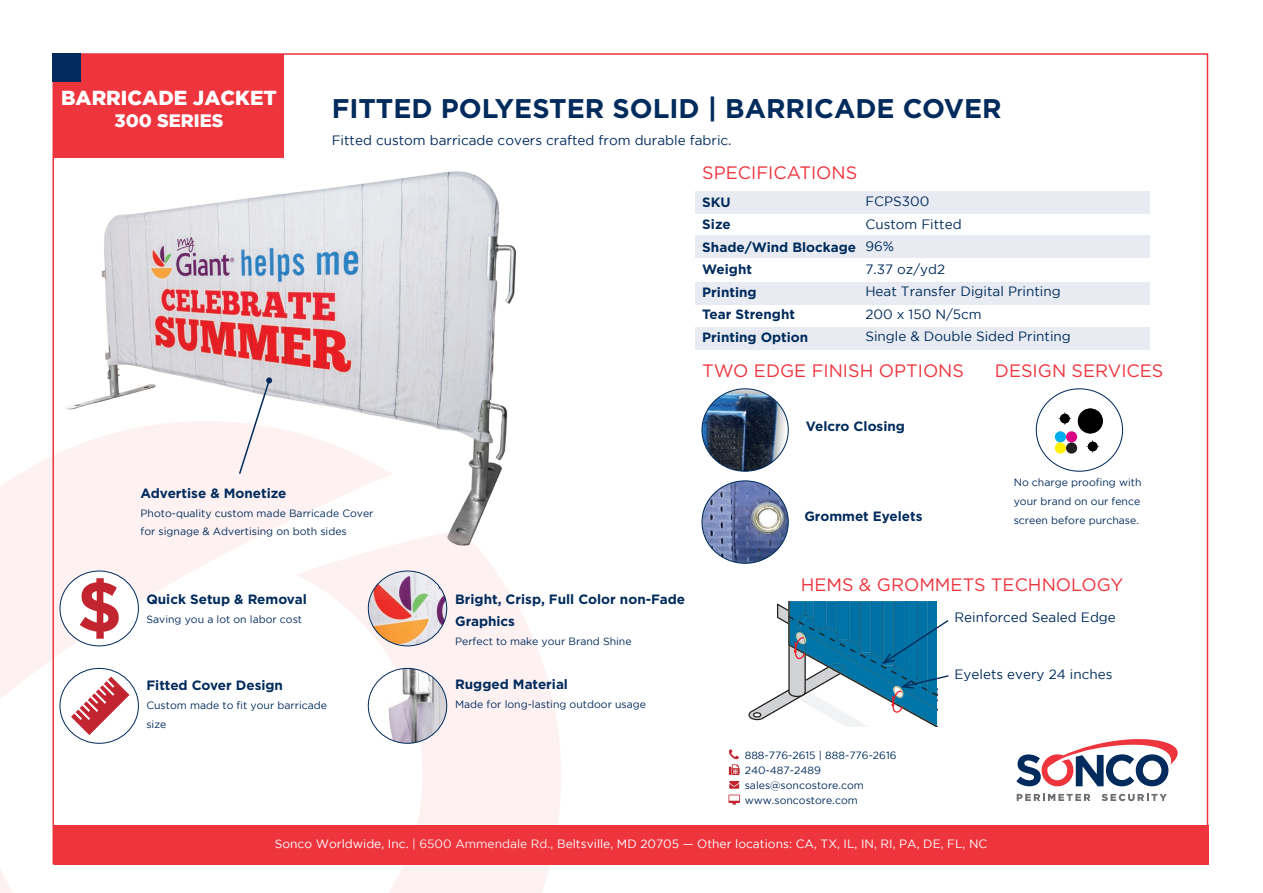
<style>
.page{position:relative;width:1263px;height:893px;background:#fff}
.page>*{position:absolute;margin:0;border:0;box-sizing:border-box;transform-origin:0 0}
.t1{font:700 27px "Gotham";color:#002b5c}
.t2{font:900 20.25px "Gotham";color:#fff}
.t3{font:18px "Gotham";color:#ee343d}
.t4{font:900 18px "Gotham";color:#fff}
.t5{font:700 13.5px/22.5px "Gotham";color:#002b5c}
.t6{font:13.5px "Gotham";color:#002b5c}
.t7{font:12px "Gotham";color:#fff}
.t8{font:10.5px/18.8px "Gotham";color:#002b5c}
</style>
<div class="page">
<div style="left:53px;top:54px;width:231px;height:103px;background:#ee343d"></div>
<div style="left:54px;top:824px;width:1155px;height:40px;background:#ee343d"></div>
<div style="left:52px;top:53px;width:29px;height:29px;background:#002b5c"></div>
<svg style="left:0;top:579px;width:561px;height:314px"></svg>
<svg style="left:1017px;top:794px;width:73px;height:7px"></svg>
<svg style="left:1102px;top:794px;width:65px;height:7px"></svg>
<svg style="left:1016px;top:739px;width:162px;height:47px"></svg>
<img style="left:0;top:83px;width:517px;height:496px">
<svg style="left:729px;top:749px;width:11px;height:26px"></svg>
<svg style="left:729px;top:781px;width:10px;height:8px"></svg>
<svg style="left:728px;top:795px;width:12px;height:9px"></svg>
<svg style="left:238px;top:377px;width:34px;height:99px"></svg>
<div style="left:60px;top:571px;width:78px;height:75px;background:#fff;border-radius:50%"></div>
<div style="left:60px;top:571px;width:79px;height:75px;border:1px solid #002b5c;border-radius:50%"></div>
<div style="left:60px;top:668px;width:78px;height:75px;background:#fff;border-radius:50%"></div>
<div style="left:60px;top:668px;width:79px;height:76px;border:1px solid #002b5c;border-radius:50%"></div>
<svg style="left:80px;top:578px;width:39px;height:61px"></svg>
<svg style="left:71px;top:677px;width:58px;height:58px"></svg>
<img style="left:368px;top:571px;width:79px;height:75px">
<div style="left:368px;top:571px;width:79px;height:75px;border:1px solid #002b5c;border-radius:50%"></div>
<img style="left:368px;top:668px;width:79px;height:75px">
<div style="left:368px;top:668px;width:79px;height:76px;border:1px solid #002b5c;border-radius:50%"></div>
<div style="left:695px;top:191px;width:455px;height:22px;background:#e8ebf2"></div>
<div style="left:695px;top:235px;width:455px;height:23px;background:#e8ebf2"></div>
<div style="left:695px;top:282px;width:455px;height:23px;background:#e8ebf2"></div>
<div style="left:695px;top:327px;width:455px;height:23px;background:#e8ebf2"></div>
<img style="left:703px;top:390px;width:85px;height:80px">
<img style="left:703px;top:482px;width:85px;height:81px">
<svg style="left:1078px;top:409px;width:25px;height:25px"></svg>
<div style="left:1078px;top:409px;width:25px;height:24px;background:#000;border-radius:50%"></div>
<svg style="left:1058px;top:412px;width:13px;height:13px"></svg>
<svg style="left:1086px;top:440px;width:13px;height:13px"></svg>
<div style="left:1055px;top:431px;width:11px;height:11px;background:#00aeef;border-radius:50%"></div>
<div style="left:1066px;top:431px;width:11px;height:11px;background:#dd0183;border-radius:50%"></div>
<div style="left:1055px;top:442px;width:11px;height:12px;background:#fff101;border-radius:50%"></div>
<div style="left:1066px;top:442px;width:11px;height:12px;background:#231f20;border-radius:50%"></div>
<svg style="left:748px;top:601px;width:201px;height:126px"></svg>
<p class="t2" style="left:61px;top:86px;width:217px">BARRICADE JACKET</p>
<p class="t4" style="left:115px;top:110px;width:110px">300 SERIES</p>
<p class="t1" style="left:332px;top:90px;width:672px">FITTED POLYESTER SOLID | BARRICADE COVER</p>
<p class="t6" style="left:332px;top:133px;width:401px">Fitted custom barricade covers crafted from durable fabric.</p>
<p class="t3" style="left:702px;top:161px;width:156px">SPECIFICATIONS</p>
<p class="t5" style="left:702px;top:191px;width:30px">SKU</p>
<p class="t5" style="left:702px;top:213px;width:30px">Size</p>
<p class="t5" style="left:702px;top:236px;width:155px">Shade/Wind Blockage</p>
<p class="t5" style="left:702px;top:258px;width:51px">Weight</p>
<p class="t5" style="left:702px;top:281px;width:56px">Printing</p>
<p class="t5" style="left:702px;top:303px;width:94px">Tear Strenght</p>
<p class="t5" style="left:702px;top:326px;width:108px">Printing Option</p>
<p class="t6" style="left:865px;top:194px;width:66px">FCPS300</p>
<p class="t6" style="left:865px;top:217px;width:98px">Custom Fitted</p>
<p class="t6" style="left:865px;top:239px;width:30px">96%</p>
<p class="t6" style="left:865px;top:262px;width:81px">7.37 oz/yd2</p>
<p class="t6" style="left:865px;top:284px;width:197px">Heat Transfer Digital Printing</p>
<p class="t6" style="left:865px;top:307px;width:118px">200 x 150 N/5cm</p>
<p class="t6" style="left:865px;top:329px;width:207px">Single &amp; Double Sided Printing</p>
<p class="t3" style="left:702px;top:359px;width:263px">TWO EDGE FINISH OPTIONS</p>
<p class="t5" style="left:806px;top:415px;width:101px">Velcro Closing</p>
<p class="t3" style="left:995px;top:360px;width:170px">DESIGN SERVICES</p>
<p class="t5" style="left:141px;top:482px;width:147px">Advertise &amp; Monetize</p>
<p class="t8" style="left:141px;top:503px;width:234px">Photo-quality custom made Barricade Cover for signage &amp; Advertising on both sides</p>
<p class="t5" style="left:146px;top:588px;width:162px">Quick Setup &amp; Removal</p>
<p class="t8" style="left:146px;top:609px;width:157px">Saving you a lot on labor cost</p>
<p class="t5" style="left:146px;top:674px;width:138px">Fitted Cover Design</p>
<p class="t8" style="left:146px;top:696px;width:182px">Custom made to fit your barricade size</p>
<p class="t5" style="left:455px;top:588px;width:232px">Bright, Crisp, Full Color non-Fade<br>Graphics</p>
<p class="t8" style="left:455px;top:632px;width:178px">Perfect to make your Brand Shine</p>
<p class="t5" style="left:455px;top:673px;width:114px">Rugged Material</p>
<p class="t8" style="left:455px;top:694px;width:192px">Made for long-lasting outdoor usage</p>
<p class="t5" style="left:804px;top:505px;width:120px">Grommet Eyelets</p>
<p class="t8" style="left:1014px;top:473px;width:129px">No charge proofing with your brand on our fence screen before purchase.</p>
<p class="t3" style="left:801px;top:573px;width:324px">HEMS &amp; GROMMETS TECHNOLOGY</p>
<p class="t6" style="left:954px;top:610px;width:163px">Reinforced Sealed Edge</p>
<p class="t8" style="left:745px;top:746px;width:153px">888-776-2615 | 888-776-2616</p>
<p class="t8" style="left:745px;top:761px;width:78px">240-487-2489</p>
<p class="t8" style="left:745px;top:776px;width:121px">sales@soncostore.com</p>
<p class="t8" style="left:745px;top:791px;width:115px">www.soncostore.com</p>
<p class="t6" style="left:954px;top:666px;width:159px">Eyelets every 24 inches</p>
<p class="t7" style="left:275px;top:837px;width:714px">Sonco Worldwide, Inc. | 6500 Ammendale Rd., Beltsville, MD 20705 — Other locations: CA, TX, IL, IN, RI, PA, DE, FL, NC</p>
</div>
